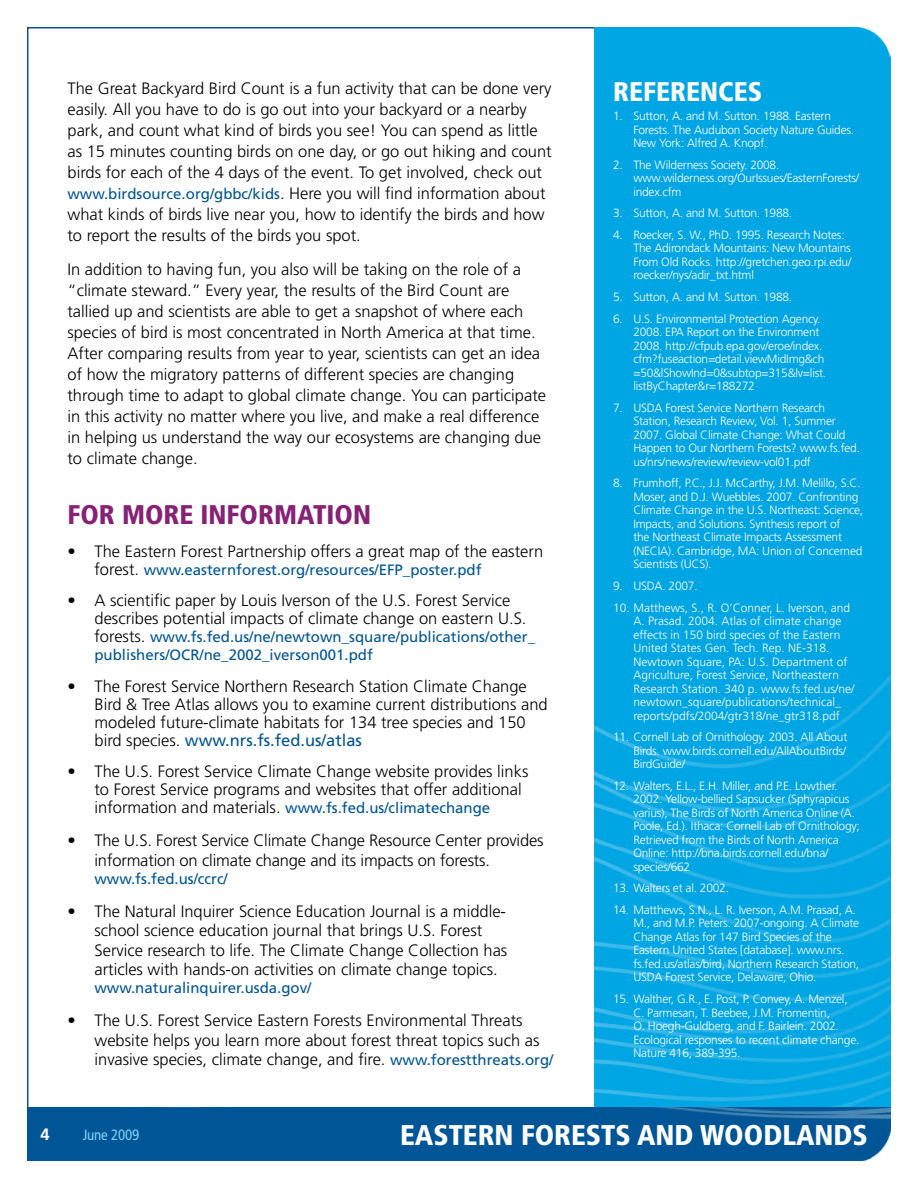
<style>
.page{position:relative;width:918px;height:1188px;background:#fff}
.page>*{position:absolute;margin:0;border:0;box-sizing:border-box;transform-origin:0 0}
.List_Paragraph{font:900 condensed 28.5px "Frutiger";color:#fff}
.Subhead_level_1{font:900 condensed 27px "Frutiger";color:#862175}
.Subhead_level_1-2{font:900 condensed 27px "Frutiger";color:#fff}
.bullet{font:300 16.5px/19.5px "Frutiger";color:#000}
.Body{font:300 16.5px/21px "Frutiger";color:#000}
.Body-2{font:700 16.5px "Frutiger";color:#fff}
.bullet-2{font:15px/18px "Frutiger";color:#005596}
.Body-3{font:condensed 15px "Frutiger";letter-spacing:-.015em;color:#80d2f1}
.references{font:300 12px/13.5px "Frutiger";letter-spacing:-.02em;color:#fff}
.references-2{font:300 12px/13.5px "Frutiger";color:#fff}
.s1{font-weight:400;font-size:15px;color:#005596}
.s2{font-weight:300;font-size:16.5px;color:#000}
.s3{font-weight:400;color:#005596}
</style>
<div class="page">
<div style="left:594px;top:27px;width:297px;height:1080px;background:#00a5e3"></div>
<div style="left:27px;top:1107px;width:864px;height:54px;background:#005596"></div>
<p class="Body" style="left:68px;top:78px;width:486px">The Great Backyard Bird Count is a fun activity that can be done very easily. All you have to do is go out into your backyard or a nearby park, and count what kind of birds you see! You can spend as little as 15 minutes counting birds on one day, or go out hiking and count birds for each of the 4 days of the event. To get involved, check out <span class="s1">www.birdsource.org/gbbc/kids</span>. Here you will find information about what kinds of birds live near you, how to identify the birds and how to report the results of the birds you spot.</p>
<p class="Body" style="left:68px;top:259px;width:480px">In addition to having fun, you also will be taking on the role of a “climate steward.” Every year, the results of the Bird Count are tallied up and scientists are able to get a snapshot of where each species of bird is most concentrated in North America at that time.<br>After comparing results from year to year, scientists can get an idea of how the migratory patterns of different species are changing through time to adapt to global climate change. You can participate in this activity no matter where you live, and make a real difference in helping us understand the way our ecosystems are changing due to climate change.</p>
<p class="Subhead_level_1" style="left:68px;top:499px;width:305px">FOR MORE INFORMATION</p>
<p class="bullet" style="left:68px;top:542px;width:477px">• The Eastern Forest Partnership offers a great map of the eastern</p>
<p class="bullet-2" style="left:94px;top:561px;width:389px"><span class="s2">forest.</span> www.easternforest.org/resources/EFP_poster.pdf</p>
<p class="bullet" style="left:94px;top:592px;width:434px;line-height:18px;text-indent:-27px">• A scientific paper by Louis Iverson of the U.S. Forest Service describes potential impacts of climate change on eastern U.S.</p>
<p class="bullet-2" style="left:94px;top:628px;width:442px"><span class="s2">forests.</span> www.fs.fed.us/ne/newtown_square/publications/other_ publishers/OCR/ne_2002_iverson001.pdf</p>
<p class="bullet" style="left:94px;top:677px;width:455px;line-height:18px;text-indent:-27px">• The Forest Service Northern Research Station Climate Change Bird &amp; Tree Atlas allows you to examine current distributions and modeled future-climate habitats for 134 tree species and 150 bird species. <span class="s3">www.nrs.fs.fed.us/atlas</span></p>
<p class="bullet" style="left:94px;top:763px;width:435px;line-height:18px;text-indent:-27px">• The U.S. Forest Service Climate Change website provides links to Forest Service programs and websites that offer additional</p>
<p class="bullet-2" style="left:94px;top:799px;width:397px"><span class="s2">information and materials.</span> www.fs.fed.us/climatechange</p>
<p class="bullet" style="left:94px;top:831px;width:451px;text-indent:-27px">• The U.S. Forest Service Climate Change Resource Center provides information on climate change and its impacts on forests.</p>
<p class="bullet-2" style="left:94px;top:870px;width:135px">www.fs.fed.us/ccrc/</p>
<p class="bullet" style="left:94px;top:902px;width:414px;text-indent:-27px">• The Natural Inquirer Science Education Journal is a middle&shy;school science education journal that brings U.S. Forest Service research to life. The Climate Change Collection has articles with hands-on activities on climate change topics.</p>
<p class="bullet-2" style="left:94px;top:979px;width:218px">www.naturalinquirer.usda.gov/</p>
<p class="bullet" style="left:94px;top:1011px;width:461px;text-indent:-27px">• The U.S. Forest Service Eastern Forests Environmental Threats website helps you learn more about forest threat topics such as invasive species, climate change, and fire. <span class="s1">www.forestthreats.org/</span></p>
<p class="Subhead_level_1-2" style="left:613px;top:76px;width:15px">REFE</p>
<p class="Subhead_level_1-2" style="left:670px;top:76px;width:94px">RENCES</p>
<p class="references" style="left:633px;top:109px;width:222px;text-indent:-20px">1. Sutton, A. and M. Sutton. 1988. Eastern<br>Forests. The Audubon Society Nature Guides.<br>New York: Alfred A. Knopf.</p>
<p class="references" style="left:633px;top:158px;width:227px;text-indent:-20px">2. The Wilderness Society. 2008. www.wilderness.org/OurIssues/EasternForests/ index.cfm</p>
<p class="references" style="left:613px;top:206px;width:181px">3. Sutton, A. and M. Sutton. 1988.</p>
<p class="references" style="left:633px;top:228px;width:219px;text-indent:-20px">4. Roecker, S. W., PhD. 1995. Research Notes:<br>The Adirondack Mountains: New Mountains From Old Rocks. http://gretchen.geo.rpi.edu/ roecker/nys/adir_txt.html</p>
<p class="references" style="left:613px;top:290px;width:181px">5. Sutton, A. and M. Sutton. 1988.</p>
<p class="references" style="left:633px;top:312px;width:194px;text-indent:-20px">6. U.S. Environmental Protection Agency.<br>2008. EPA Report on the Environment 2008. http://cfpub.epa.gov/eroe/index. cfm?fuseaction=detail.viewMidImg&amp;ch =50&amp;lShowInd=0&amp;subtop=315&amp;lv=list. listByChapter&amp;r=188272</p>
<p class="references" style="left:633px;top:401px;width:228px;text-indent:-20px">7. USDA Forest Service Northern Research Station, Research Review, Vol. 1, Summer 2007. Global Climate Change: What Could Happen to Our Northern Forests? www.fs.fed. us/nrs/news/review/review-vol01.pdf</p>
<p class="references" style="left:633px;top:476px;width:231px;text-indent:-20px">8. Frumhoff, P.C., J.J. McCarthy, J.M. Melillo, S.C.<br>Moser, and D.J. Wuebbles. 2007. Confronting Climate Change in the U.S. Northeast: Science, Impacts, and Solutions. Synthesis report of<br>the Northeast Climate Impacts Assessment (NECIA). Cambridge, MA: Union of Concerned Scientists (UCS).</p>
<p class="references" style="left:613px;top:579px;width:86px">9. USDA. 2007.</p>
<p class="references-2" style="left:633px;top:601px;width:223px;text-indent:-20px">10. Matthews, S., R. O’Conner, L. Iverson, and A. Prasad. 2004. Atlas of climate change effects in 150 bird species of the Eastern United States Gen. Tech. Rep. NE-318.<br>Newtown Square, PA: U.S. Department of Agriculture, Forest Service, Northeastern Research Station. 340 p. www.fs.fed.us/ne/ newtown_square/publications/technical_ reports/pdfs/2004/gtr318/ne_gtr318.pdf</p>
<p class="references" style="left:633px;top:730px;width:215px;text-align:justify;text-indent:-20px">11. Cornell Lab of Ornithology. 2003. All About Birds. www.birds.cornell.edu/AllAboutBirds/ BirdGuide/</p>
<p class="references" style="left:633px;top:779px;width:228px;text-indent:-20px">12. Walters, E.L., E.H. Miller, and P.E. Lowther.<br>2002. Yellow-bellied Sapsucker (Sphyrapicus varius), The Birds of North America Online (A.<br>Poole, Ed.). Ithaca: Cornell Lab of Ornithology; Retrieved from the Birds of North America Online: http://bna.birds.cornell.edu/bna/ species/662</p>
<p class="references" style="left:613px;top:881px;width:117px">13. Walters et al. 2002.</p>
<p class="references" style="left:633px;top:903px;width:227px;text-indent:-20px">14. Matthews, S.N., L. R. Iverson, A.M. Prasad, A.<br>M., and M.P. Peters. 2007-ongoing. A Climate Change Atlas for 147 Bird Species of the Eastern United States [database]. www.nrs. fs.fed.us/atlas/bird, Northern Research Station, USDA Forest Service, Delaware, Ohio.</p>
<p class="references" style="left:633px;top:992px;width:228px;text-indent:-20px">15. Walther, G.R., E. Post, P. Convey, A. Menzel, C. Parmesan, T. Beebee, J.M. Fromentin,<br>O. Hoegh-Guldberg, and F. Bairlein. 2002.<br>Ecological responses to recent climate change.<br>Nature 416, 389-395.</p>
<p class="Body-2" style="left:40px;top:1125px;width:11px">4</p>
<p class="Body-3" style="left:83px;top:1126px;width:58px">June 2009</p>
<p class="List_Paragraph" style="left:400px;top:1118px;width:469px">EASTERN FORESTS AND WOODLANDS</p>
</div>
